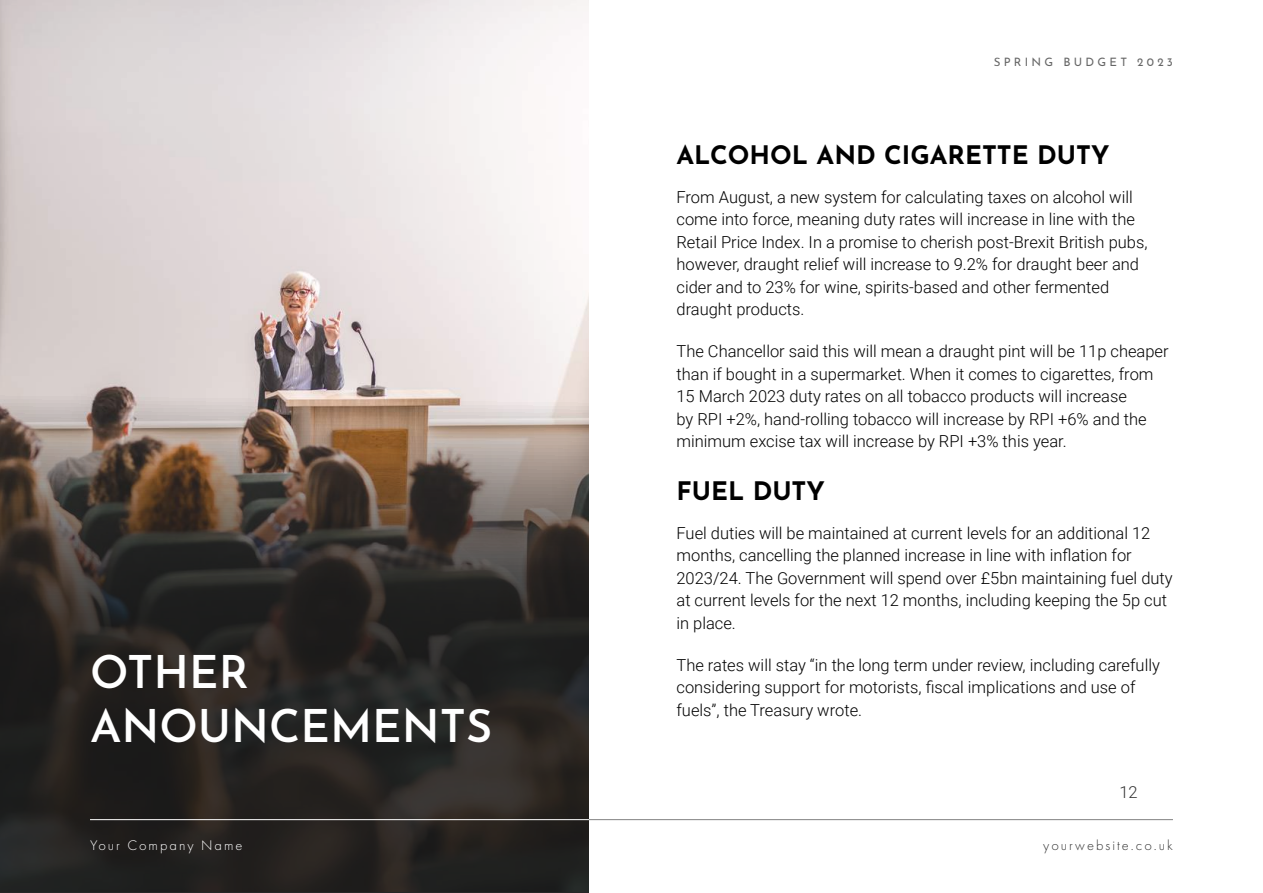
<style>
.page{position:relative;width:1263px;height:893px;background:#fff}
.page>*{position:absolute;margin:0;border:0;box-sizing:border-box;transform-origin:0 0}
.t1{font:600 45px/54px "Josefin Sans";color:#fff}
.t2{font:700 25.5px "Josefin Sans";color:#000}
.t3{font:300 16.5px/22.5px "Roboto";color:#000}
.t4{font:300 16.5px "Roboto";color:#333}
.t5{font:300 14.55px "Futura PT";letter-spacing:.14em;color:#333}
.t6{font:300 14.55px "Futura PT";letter-spacing:.14em;color:#fff}
.t7{font:11.55px "Josefin Sans";letter-spacing:.28em;color:#666}
</style>
<div class="page">
<hr style="left:90px;top:819px;width:1083px;height:1px;background:#000">
<svg style="left:0;top:0;width:589px;height:892px;background:#88817e"></svg>
<hr style="left:90px;top:819px;width:499px;height:1px;background:#fff">
<h1 class="t1" style="left:90px;top:639px;width:404px">OTHER<br>ANOUNCEMENTS</h1>
<p class="t6" style="left:90px;top:836px;width:154px">Your Company Name</p>
<p class="t7" style="left:994px;top:52px;width:181px">SPRING BUDGET 2023</p>
<h2 class="t2" style="left:676px;top:132px;width:434px">ALCOHOL AND CIGARETTE DUTY</h2>
<p class="t3" style="left:676px;top:185px;width:472px">From August, a new system for calculating taxes on alcohol will come into force, meaning duty rates will increase in line with the Retail Price Index. In a promise to cherish post-Brexit British pubs, however, draught relief will increase to 9.2% for draught beer and cider and to 23% for wine, spirits-based and other fermented draught products.</p>
<p class="t3" style="left:676px;top:339px;width:494px">The Chancellor said this will mean a draught pint will be 11p cheaper than if bought in a supermarket. When it comes to cigarettes, from 15 March 2023 duty rates on all tobacco products will increase<br>by RPI +2%, hand-rolling tobacco will increase by RPI +6% and the minimum excise tax will increase by RPI +3% this year.</p>
<h2 class="t2" style="left:676px;top:468px;width:150px">FUEL DUTY</h2>
<p class="t3" style="left:676px;top:521px;width:498px">Fuel duties will be maintained at current levels for an additional 12 months, cancelling the planned increase in line with inflation for 2023/24. The Government will spend over £5bn maintaining fuel duty at current levels for the next 12 months, including keeping the 5p cut in place.</p>
<p class="t3" style="left:676px;top:653px;width:485px">The rates will stay “in the long term under review, including carefully considering support for motorists, fiscal implications and use of fuels”, the Treasury wrote.</p>
<p class="t4" style="left:1119px;top:780px;width:20px">12</p>
<p class="t5" style="left:1043px;top:837px;width:131px">yourwebsite.co.uk</p>
</div>
